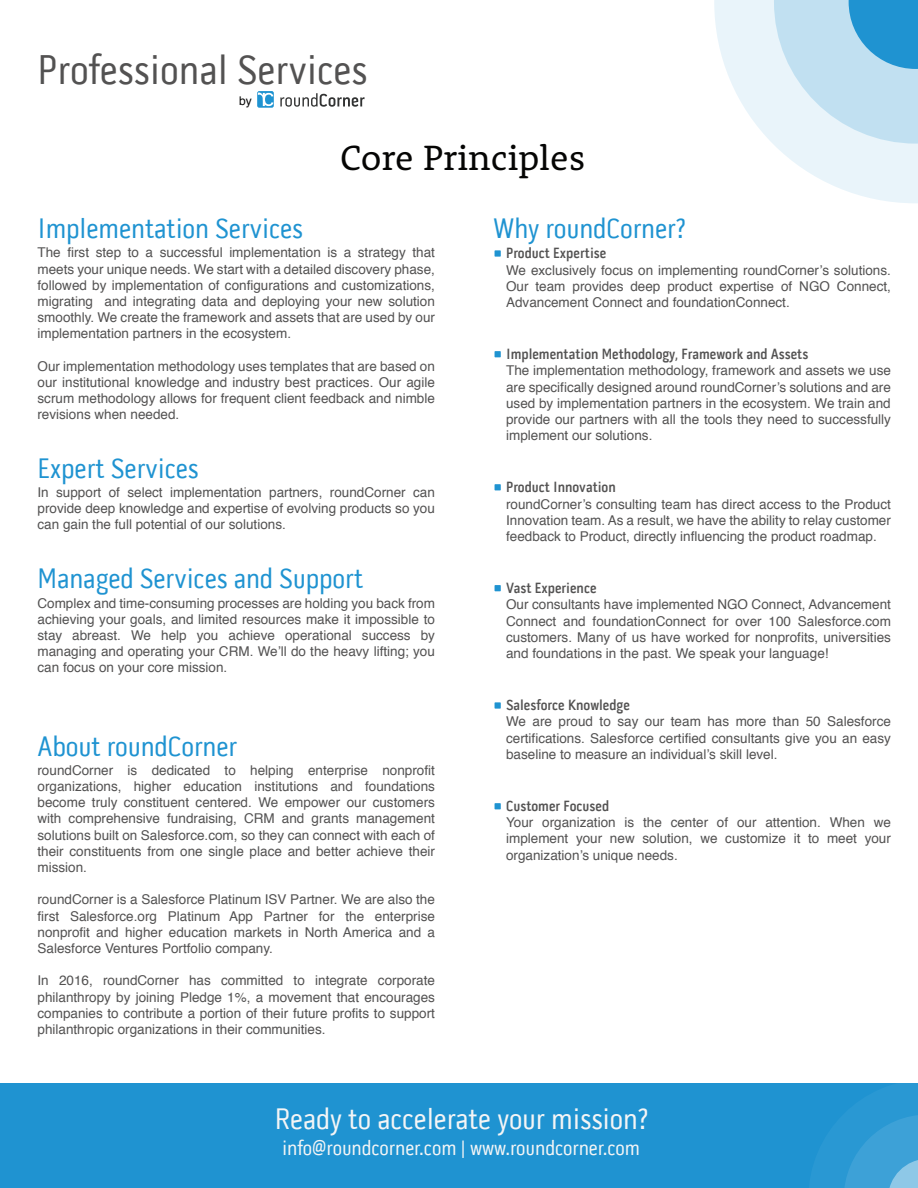
<style>
.page{position:relative;width:918px;height:1188px;background:#fff}
.page>*{position:absolute;margin:0;border:0;box-sizing:border-box;transform-origin:0 0}
.t1{font:42px "Pill Gothic 300 mg";color:#535252}
.t2{font:36px "Rooney";color:#050504}
.t3{font:30px "Pill Gothic 300 mg";letter-spacing:-.005em;color:#f4f5f6}
.t4{font:28.5px "Pill Gothic 300 mg";letter-spacing:-.005em;color:#1f93d1}
.t5{font:21px "Pill Gothic 300 mg";letter-spacing:-.005em;color:#f4f5f6}
.t6{font:600 15px "Pill Gothic 300 mg";color:#535252}
.t7{font:13.5px/16.2px "Helvetica";color:#535252;text-align:justify}
.t8{font:12px "Helvetica";color:#050504}
</style>
<div class="page">
<div style="left:0;top:1084px;width:918px;height:104px;background:#1f93d1"></div>
<svg style="left:808px;top:1083px;width:110px;height:105px"></svg>
<svg style="left:714px;top:0;width:204px;height:203px"></svg>
<svg style="left:257px;top:91px;width:17px;height:17px"></svg>
<svg style="left:258px;top:93px;width:15px;height:13px"></svg>
<svg style="left:280px;top:93px;width:85px;height:14px"></svg>
<div style="left:495px;top:250px;width:6px;height:7px;background:#1f93d1"></div>
<svg style="left:495px;top:351px;width:6px;height:6px"></svg>
<svg style="left:495px;top:484px;width:6px;height:6px"></svg>
<svg style="left:495px;top:585px;width:6px;height:6px"></svg>
<div style="left:495px;top:702px;width:6px;height:7px;background:#1f93d1"></div>
<svg style="left:495px;top:803px;width:6px;height:6px"></svg>
<h1 class="t1" style="left:38px;top:45px;width:332px">Professional Services</h1>
<p class="t8" style="left:239px;top:92px;width:14px">by</p>
<h2 class="t2" style="left:340px;top:134px;width:247px">Core Principles</h2>
<h3 class="t4" style="left:38px;top:212px;width:267px">Implementation Services</h3>
<p class="t7" style="left:38px;top:245px;width:399px">The first step to a successful implementation is a strategy that meets your unique needs. We start with a detailed discovery phase, followed by implementation of configurations and customizations, migrating and integrating data and deploying your new solution smoothly. We create the framework and assets that are used by our implementation partners in the ecosystem.</p>
<p class="t7" style="left:38px;top:358px;width:399px">Our implementation methodology uses templates that are based on our institutional knowledge and industry best practices. Our agile scrum methodology allows for frequent client feedback and nimble revisions when needed.</p>
<h3 class="t4" style="left:38px;top:451px;width:163px">Expert Services</h3>
<p class="t7" style="left:38px;top:484px;width:399px">In support of select implementation partners, roundCorner can provide deep knowledge and expertise of evolving products so you can gain the full potential of our solutions.</p>
<h3 class="t4" style="left:38px;top:562px;width:327px">Managed Services and Support</h3>
<p class="t7" style="left:38px;top:595px;width:399px">Complex and time-consuming processes are holding you back from achieving your goals, and limited resources make it impossible to stay abreast. We help you achieve operational success by managing and operating your CRM. We’ll do the heavy lifting; you can focus on your core mission.</p>
<h3 class="t4" style="left:38px;top:729px;width:201px">About roundCorner</h3>
<p class="t7" style="left:38px;top:762px;width:399px">roundCorner is dedicated to helping enterprise nonprofit organizations, higher education institutions and foundations become truly constituent centered. We empower our customers with comprehensive fundraising, CRM and grants management solutions built on Salesforce.com, so they can connect with each of their constituents from one single place and better achieve their mission.</p>
<p class="t7" style="left:38px;top:892px;width:399px">roundCorner is a Salesforce Platinum ISV Partner. We are also the first Salesforce.org Platinum App Partner for the enterprise nonprofit and higher education markets in North America and a Salesforce Ventures Portfolio company.</p>
<p class="t7" style="left:38px;top:973px;width:399px">In 2016, roundCorner has committed to integrate corporate philanthropy by joining Pledge 1%, a movement that encourages companies to contribute a portion of their future profits to support philanthropic organizations in their communities.</p>
<h3 class="t4" style="left:494px;top:212px;width:194px">Why roundCorner?</h3>
<p class="t6" style="left:506px;top:244px;width:102px">Product Expertise</p>
<p class="t7" style="left:506px;top:262px;width:386px">We exclusively focus on implementing roundCorner’s solutions.<br>Our team provides deep product expertise of NGO Connect, Advancement Connect and foundationConnect.</p>
<p class="t6" style="left:506px;top:345px;width:304px">Implementation Methodology, Framework and Assets</p>
<p class="t7" style="left:506px;top:363px;width:386px">The implementation methodology, framework and assets we use are specifically designed around roundCorner’s solutions and are used by implementation partners in the ecosystem. We train and provide our partners with all the tools they need to successfully implement our solutions.</p>
<p class="t6" style="left:506px;top:478px;width:111px">Product Innovation</p>
<p class="t7" style="left:506px;top:496px;width:386px">roundCorner’s consulting team has direct access to the Product Innovation team. As a result, we have the ability to relay customer feedback to Product, directly influencing the product roadmap.</p>
<p class="t6" style="left:506px;top:579px;width:92px">Vast Experience</p>
<p class="t7" style="left:506px;top:597px;width:386px">Our consultants have implemented NGO Connect, Advancement Connect and foundationConnect for over 100 Salesforce.com customers. Many of us have worked for nonprofits, universities and foundations in the past. We speak your language!</p>
<p class="t6" style="left:506px;top:696px;width:125px">Salesforce Knowledge</p>
<p class="t7" style="left:506px;top:714px;width:386px">We are proud to say our team has more than 50 Salesforce certifications. Salesforce certified consultants give you an easy baseline to measure an individual’s skill level.</p>
<p class="t6" style="left:506px;top:797px;width:104px">Customer Focused</p>
<p class="t7" style="left:506px;top:815px;width:386px">Your organization is the center of our attention. When we implement your new solution, we customize it to meet your organization’s unique needs.</p>
<h3 class="t3" style="left:275px;top:1101px;width:375px">Ready to accelerate your mission?</h3>
<h3 class="t5" style="left:282px;top:1135px;width:359px">info@roundcorner.com | www.roundcorner.com</h3>
</div>
